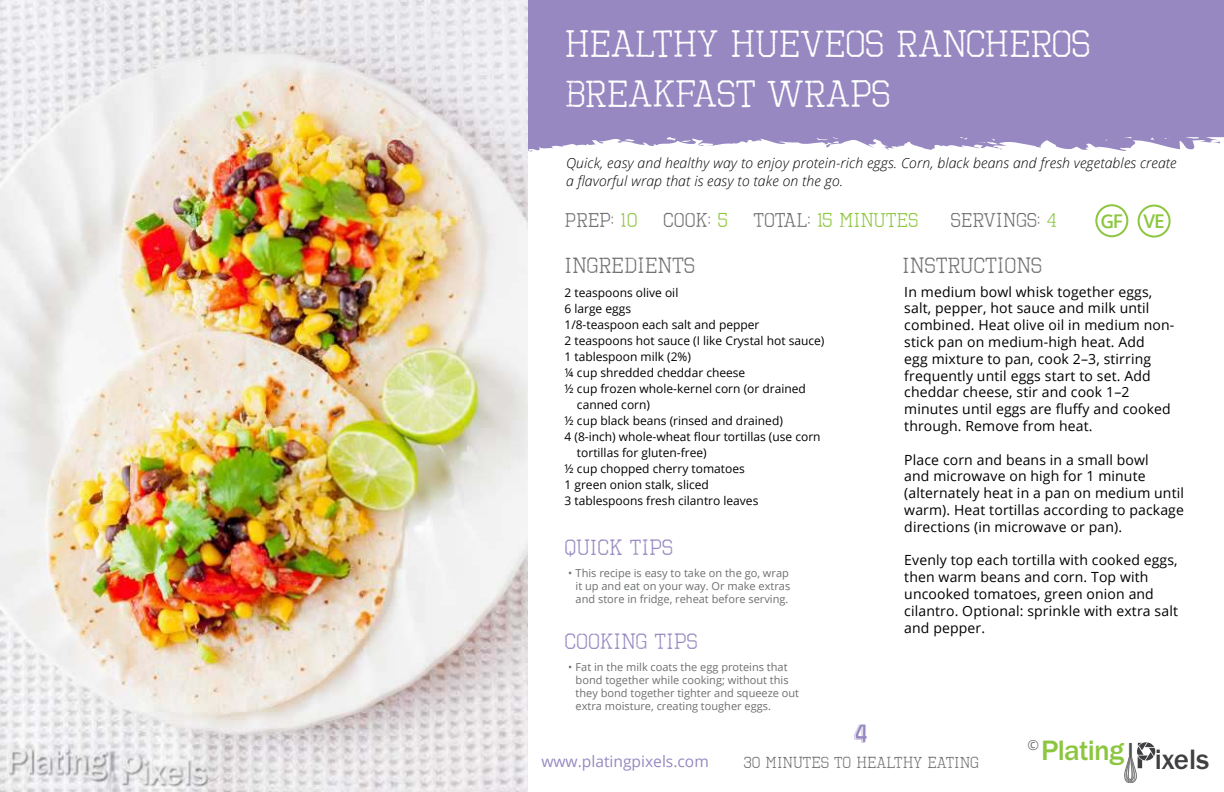
<style>
.page{position:relative;width:1224px;height:792px;background:#fff}
.page>*{position:absolute;margin:0;border:0;box-sizing:border-box;transform-origin:0 0}
.t1{font:38px/50px "Octin Vintage Free";letter-spacing:-.015em;color:#fff}
.t2{font:500 29px "Franklin Gothic";letter-spacing:-.025em;color:#8cc63f}
.t3{font:500 29px "Franklin Gothic";color:#404042}
.t4{font:26px "Vintagefair";color:#9788c1}
.t5{font:22px "Octin Vintage Free";color:#6d6e70}
.t6{font:22px "Octin Vintage Free";color:#9788c1}
.t7{font:20px "Octin Vintage Free";color:#6d6e70}
.t8{font:20px "Octin Vintage Free";color:#8cc63f}
.t9{font:600 18.9px "Open Sans";color:#8cc63f}
.t10{font:16px "Octin Vintage Free";color:#6d6e70}
.t11{font:15.6px "Open Sans";color:#9788c1}
.t12{font:14px/16.8px "Open Sans";letter-spacing:.01em;color:#000}
.t13{font:italic 300 14px/18px "Open Sans";letter-spacing:.01em;color:#000}
.t14{font:14px "Open Sans";color:#6d6e70}
.t15{font:12px "Open Sans";color:#000}
.t16{font:11px/13px "Open Sans";color:#6d6e70}
.s1{color:#8cc63f}
.s2{color:#6d6e70}
</style>
<div class="page">
<div style="left:527px;top:0;width:697px;height:153px;background:#9788c1"></div>
<div style="left:1137px;top:742px;width:19px;height:19px;border:1px solid #fff;border-radius:50%"></div>
<svg style="left:1125px;top:742px;width:30px;height:41px"></svg>
<img style="left:0;top:0;width:527px;height:792px">
<div style="left:1095px;top:204px;width:33px;height:33px;border:2px solid #8cc63f;border-radius:50%"></div>
<div style="left:1138px;top:205px;width:33px;height:33px;border:2px solid #8cc63f;border-radius:50%"></div>
<h1 class="t1" style="left:564px;top:20px;width:528px">HEALTHY HUEVEOS RANCHEROS<br>BREAKFAST WRAPS</h1>
<p class="t13" style="left:566px;top:155px;width:612px">Quick, easy and healthy way to enjoy protein-rich eggs. Corn, black beans and fresh vegetables create a flavorful wrap that is easy to take on the go.</p>
<h3 class="t7" style="left:564px;top:213px;width:75px">PREP: <span class="s1">10</span></h3>
<h3 class="t7" style="left:663px;top:213px;width:66px">COOK: <span class="s1">5</span></h3>
<h3 class="t8" style="left:753px;top:213px;width:167px"><span class="s2">TOTAL:</span> 15 MINUTES</h3>
<h3 class="t7" style="left:951px;top:213px;width:108px">SERVINGS: <span class="s1">4</span></h3>
<h3 class="t5" style="left:902px;top:258px;width:142px">INSTRUCTIONS</h3>
<h3 class="t5" style="left:564px;top:258px;width:132px">INGREDIENTS</h3>
<h3 class="t9" style="left:1101px;top:213px;width:65px">GF VE</h3>
<p class="t15" style="left:564px;top:288px;width:115px">2 teaspoons olive oil</p>
<p class="t15" style="left:564px;top:304px;width:68px">6 large eggs</p>
<p class="t15" style="left:564px;top:320px;width:197px">1/8-teaspoon each salt and pepper</p>
<p class="t15" style="left:564px;top:336px;width:261px">2 teaspoons hot sauce (I like Crystal hot sauce)</p>
<p class="t15" style="left:564px;top:352px;width:128px">1 tablespoon milk (2%)</p>
<p class="t15" style="left:564px;top:368px;width:182px">¼ cup shredded cheddar cheese</p>
<p class="t15" style="left:564px;top:384px;width:243px">½ cup frozen whole-kernel corn (or drained</p>
<p class="t15" style="left:577px;top:400px;width:75px">canned corn)</p>
<p class="t15" style="left:564px;top:416px;width:220px">½ cup black beans (rinsed and drained)</p>
<p class="t15" style="left:564px;top:429px;width:258px">4 (8-inch) whole-wheat flour tortillas (use corn</p>
<p class="t15" style="left:577px;top:448px;width:131px">tortillas for gluten-free)</p>
<p class="t15" style="left:564px;top:464px;width:182px">½ cup chopped cherry tomatoes</p>
<p class="t15" style="left:564px;top:480px;width:146px">1 green onion stalk, sliced</p>
<p class="t15" style="left:564px;top:496px;width:195px">3 tablespoons fresh cilantro leaves</p>
<h3 class="t6" style="left:564px;top:540px;width:110px">QUICK TIPS</h3>
<p class="t16" style="left:576px;top:568px;width:216px;text-indent:-8px">• This recipe is easy to take on the go, wrap it up and eat on your way. Or make extras and store in fridge, reheat before serving.</p>
<h3 class="t6" style="left:564px;top:633px;width:135px">COOKING TIPS</h3>
<p class="t16" style="left:576px;top:661px;width:225px;text-indent:-8px">• Fat in the milk coats the egg proteins that bond together while cooking; without this they bond together tighter and squeeze out extra moisture, creating tougher eggs.</p>
<p class="t12" style="left:904px;top:285px;width:271px">In medium bowl whisk together eggs, salt, pepper, hot sauce and milk until combined. Heat olive oil in medium non&shy;stick pan on medium-high heat. Add<br>egg mixture to pan, cook 2–3, stirring frequently until eggs start to set. Add cheddar cheese, stir and cook 1–2 minutes until eggs are fluffy and cooked through. Remove from heat.</p>
<p class="t12" style="left:904px;top:453px;width:281px">Place corn and beans in a small bowl<br>and microwave on high for 1 minute (alternately heat in a pan on medium until warm). Heat tortillas according to package directions (in microwave or pan).</p>
<p class="t12" style="left:904px;top:553px;width:275px">Evenly top each tortilla with cooked eggs, then warm beans and corn. Top with uncooked tomatoes, green onion and cilantro. Optional: sprinkle with extra salt and pepper.</p>
<h3 class="t4" style="left:855px;top:725px;width:15px">4</h3>
<p class="t14" style="left:1028px;top:739px;width:13px">©</p>
<h2 class="t2" style="left:1041px;top:741px;width:84px">Plating</h2>
<p class="t11" style="left:541px;top:755px;width:169px">www.platingpixels.com</p>
<p class="t10" style="left:743px;top:756px;width:237px">30 MINUTES TO HEALTHY EATING</p>
<h2 class="t3" style="left:1155px;top:749px;width:56px">ixels</h2>
</div>
